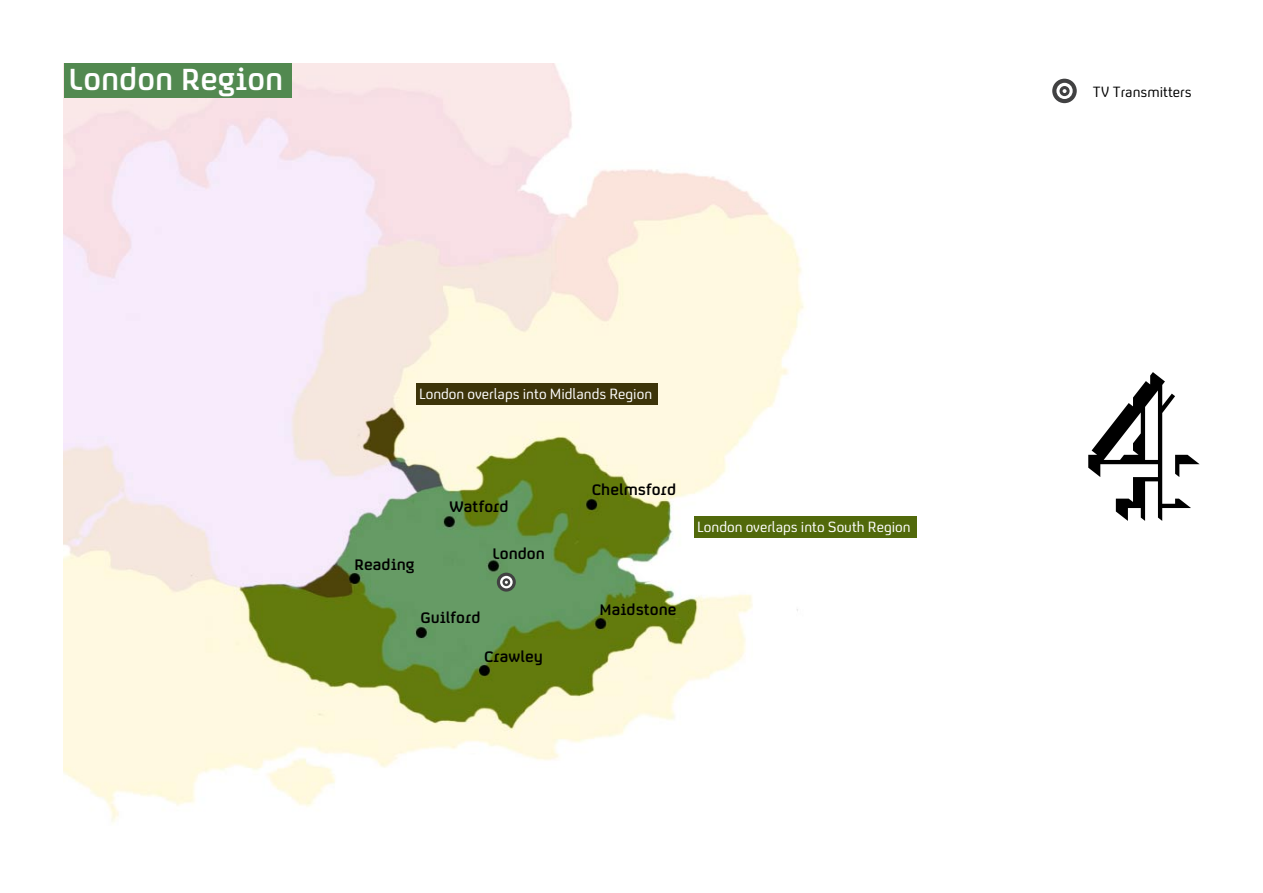
<style>
.page{position:relative;width:1263px;height:893px;background:#fff}
.page>*{position:absolute;margin:0;border:0;box-sizing:border-box;transform-origin:0 0}
.t1{font:30px "C4 Headline";color:#fff}
.t2{font:15px "C4 Text";color:#fff}
.t3{font:15px "C4 Headline";color:#000}
.t4{font:15px "C4 Text";color:#000}
</style>
<div class="page">
<img style="left:64px;top:64px;width:751px;height:758px">
<svg style="left:1088px;top:372px;width:111px;height:149px"></svg>
<div style="left:64px;top:64px;width:227px;height:34px;background:#528950"></div>
<div style="left:694px;top:517px;width:223px;height:21px;background:#51690b"></div>
<svg style="left:497px;top:573px;width:19px;height:19px"></svg>
<svg style="left:500px;top:576px;width:13px;height:12px"></svg>
<svg style="left:502px;top:578px;width:8px;height:8px"></svg>
<div style="left:1052px;top:79px;width:25px;height:24px;background:#414142;border-radius:50%"></div>
<svg style="left:1056px;top:83px;width:17px;height:16px"></svg>
<svg style="left:1059px;top:86px;width:10px;height:10px"></svg>
<svg style="left:1062px;top:89px;width:4px;height:4px"></svg>
<div style="left:459px;top:755px;width:44px;height:24px;background:#fff"></div>
<div style="left:416px;top:384px;width:241px;height:21px;background:#3d3409"></div>
<h1 class="t1" style="left:69px;top:63px;width:216px">London Region</h1>
<p class="t2" style="left:419px;top:387px;width:235px">London overlaps into Midlands Region</p>
<p class="t3" style="left:355px;top:557px;width:61px">Reading</p>
<p class="t3" style="left:449px;top:498px;width:61px">Watford</p>
<p class="t3" style="left:492px;top:546px;width:54px">London</p>
<p class="t3" style="left:420px;top:610px;width:62px">Guilford</p>
<p class="t3" style="left:484px;top:648px;width:60px">Crawley</p>
<p class="t3" style="left:592px;top:482px;width:86px">Chelmsford</p>
<p class="t2" style="left:697px;top:520px;width:215px">London overlaps into South Region</p>
<p class="t3" style="left:600px;top:602px;width:78px">Maidstone</p>
<p class="t4" style="left:1093px;top:84px;width:100px">TV Transmitters</p>
</div>
